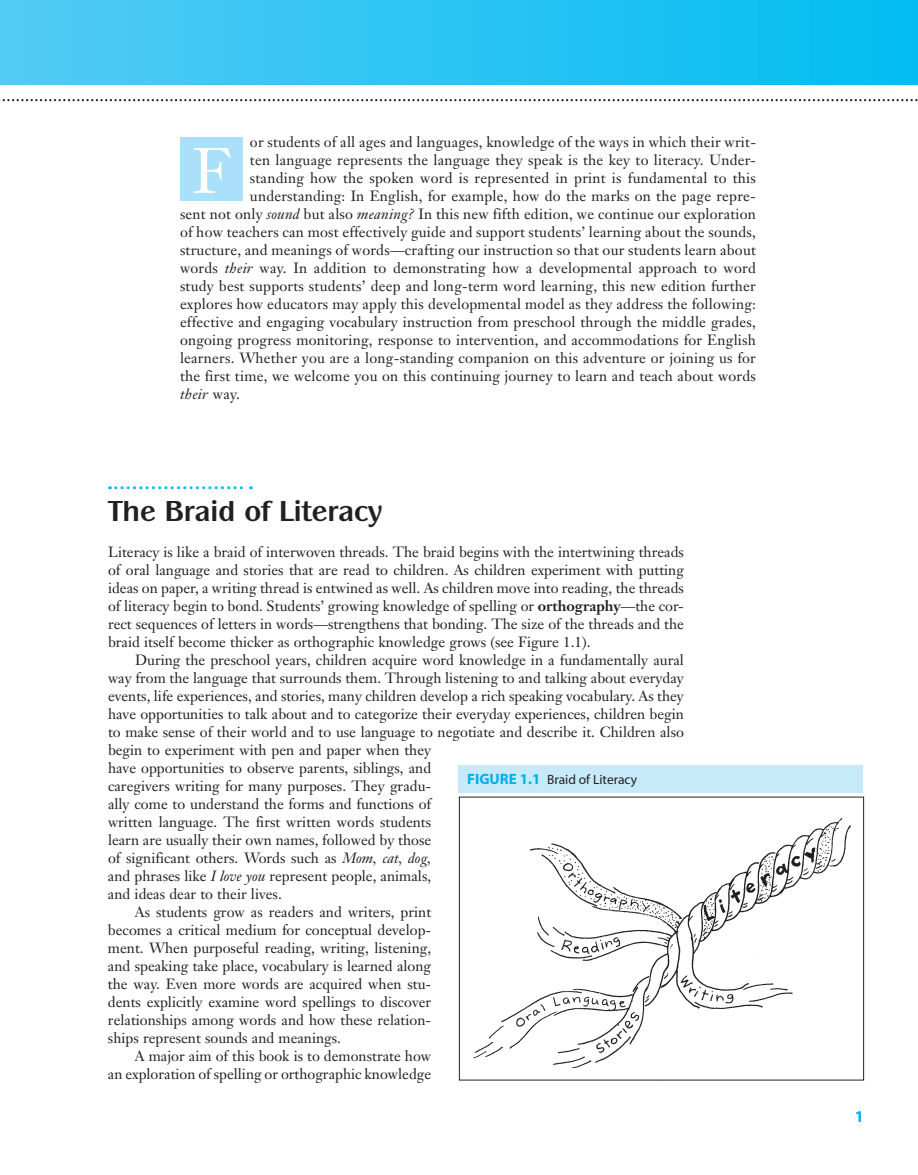
<style>
.page{position:relative;width:918px;height:1175px;background:#fff}
.page>*{position:absolute;margin:0;border:0;box-sizing:border-box;transform-origin:0 0}
.t1{font:63px "Janson Text";color:#fff}
.t2{font:700 30px "Panache Itc T";color:#231f20}
.t3{font:700 16.5px "Myriad";color:#00aeef}
.t4{font:14.7px/18px "Janson Text";color:#231f20;text-align:justify}
.t5{font:italic 14.7px "Janson Text";letter-spacing:.015em;color:#231f20}
.t6{font:13.5px "Myriad";color:#231f20}
.s1{font-style:italic}
.s2{font-style:normal}
.s3{font-weight:700}
.s4{font-weight:700;font-size:15px;color:#00aeef}
</style>
<div class="page">
<div style="left:0;top:0;width:918px;height:278px;background:linear-gradient(to right,#53cbf5,#03bdf2)"></div>
<div style="left:0;top:86px;width:918px;height:1088px;background:#fff"></div>
<div style="left:180px;top:137px;width:63px;height:63px;background:#aae0f9"></div>
<svg style="left:110px;top:486px;width:141px;height:3px"></svg>
<svg style="left:0;top:99px;width:918px;height:2px"></svg>
<img style="left:473px;top:818px;width:378px;height:251px">
<div style="left:459px;top:796px;width:405px;height:284px;border:1px solid #231f20"></div>
<div style="left:458px;top:765px;width:405px;height:27px;background:#c6eafa"></div>
<p class="t4" style="left:250px;top:132px;width:508px">or students of all ages and languages, knowledge of the ways in which their writ-</p>
<p class="t4" style="left:250px;top:150px;width:508px">ten language represents the language they speak is the key to literacy. Under-</p>
<p class="t4" style="left:250px;top:168px;width:508px">standing how the spoken word is represented in print is fundamental to this</p>
<p class="t4" style="left:250px;top:186px;width:508px">understanding: In English, for example, how do the marks on the page repre-</p>
<p class="t4" style="left:180px;top:204px;width:578px">sent not only <span class="s1">sound</span> but also <span class="s1">meaning?</span> In this new fifth edition, we continue our exploration</p>
<p class="t4" style="left:180px;top:222px;width:578px">of how teachers can most effectively guide and support students’ learning about the sounds,</p>
<p class="t4" style="left:180px;top:240px;width:578px">structure, and meanings of words—crafting our instruction so that our students learn about</p>
<p class="t4" style="left:180px;top:258px;width:578px">words <span class="s1">their</span> way. In addition to demonstrating how a developmental approach to word</p>
<p class="t4" style="left:180px;top:276px;width:577px">study best supports students’ deep and long-term word learning, this new edition further</p>
<p class="t4" style="left:180px;top:294px;width:578px">explores how educators may apply this developmental model as they address the following:</p>
<p class="t4" style="left:180px;top:312px;width:578px">effective and engaging vocabulary instruction from preschool through the middle grades,</p>
<p class="t4" style="left:180px;top:330px;width:578px">ongoing progress monitoring, response to intervention, and accommodations for English</p>
<p class="t4" style="left:180px;top:348px;width:578px">learners. Whether you are a long-standing companion on this adventure or joining us for</p>
<p class="t4" style="left:180px;top:366px;width:578px">the first time, we welcome you on this continuing journey to learn and teach about words</p>
<p class="t5" style="left:180px;top:384px;width:61px">their <span class="s2">way.</span></p>
<h1 class="t1" style="left:192px;top:131px;width:40px">F</h1>
<h2 class="t2" style="left:108px;top:493px;width:276px">The Braid of Literacy</h2>
<p class="t4" style="left:108px;top:542px;width:578px">Literacy is like a braid of interwoven threads. The braid begins with the intertwining threads of oral language and stories that are read to children. As children experiment with putting ideas on paper, a writing thread is entwined as well. As children move into reading, the threads of literacy begin to bond. Students’ growing knowledge of spelling or <span class="s3">orthography</span>—the cor&shy;rect sequences of letters in words—strengthens that bonding. The size of the threads and the braid itself become thicker as orthographic knowledge grows (see Figure 1.1).</p>
<p class="t4" style="left:135px;top:650px;width:551px">During the preschool years, children acquire word knowledge in a fundamentally aural</p>
<p class="t4" style="left:108px;top:668px;width:578px">way from the language that surrounds them. Through listening to and talking about everyday</p>
<p class="t4" style="left:108px;top:686px;width:578px">events, life experiences, and stories, many children develop a rich speaking vocabulary. As they</p>
<p class="t4" style="left:108px;top:704px;width:578px">have opportunities to talk about and to categorize their everyday experiences, children begin</p>
<p class="t4" style="left:108px;top:722px;width:577px">to make sense of their world and to use language to negotiate and describe it. Children also</p>
<p class="t4" style="left:108px;top:740px;width:325px">begin to experiment with pen and paper when they</p>
<p class="t4" style="left:108px;top:758px;width:325px">have opportunities to observe parents, siblings, and</p>
<p class="t4" style="left:108px;top:776px;width:325px">caregivers writing for many purposes. They gradu-</p>
<p class="t4" style="left:108px;top:794px;width:325px">ally come to understand the forms and functions of</p>
<p class="t4" style="left:108px;top:812px;width:325px">written language. The first written words students</p>
<p class="t4" style="left:108px;top:830px;width:325px">learn are usually their own names, followed by those</p>
<p class="t4" style="left:108px;top:848px;width:325px">of significant others. Words such as <span class="s1">Mom, cat, dog,</span></p>
<p class="t4" style="left:108px;top:866px;width:325px">and phrases like <span class="s1">I love you</span> represent people, animals,</p>
<p class="t4" style="left:108px;top:884px;width:175px">and ideas dear to their lives.</p>
<p class="t4" style="left:135px;top:902px;width:298px">As students grow as readers and writers, print</p>
<p class="t4" style="left:108px;top:920px;width:325px">becomes a critical medium for conceptual develop-</p>
<p class="t4" style="left:108px;top:938px;width:325px">ment. When purposeful reading, writing, listening,</p>
<p class="t4" style="left:108px;top:956px;width:325px">and speaking take place, vocabulary is learned along</p>
<p class="t4" style="left:108px;top:974px;width:325px">the way. Even more words are acquired when stu-</p>
<p class="t4" style="left:108px;top:992px;width:325px">dents explicitly examine word spellings to discover</p>
<p class="t4" style="left:108px;top:1010px;width:325px">relationships among words and how these relation-</p>
<p class="t4" style="left:108px;top:1028px;width:235px">ships represent sounds and meanings.</p>
<p class="t4" style="left:135px;top:1046px;width:298px">A major aim of this book is to demonstrate how</p>
<p class="t4" style="left:108px;top:1064px;width:325px">an exploration of spelling or orthographic knowledge</p>
<p class="t6" style="left:467px;top:772px;width:172px"><span class="s4">FIGURE 1.1</span> Braid of Literacy</p>
<p class="t3" style="left:855px;top:1108px;width:11px">1</p>
</div>
